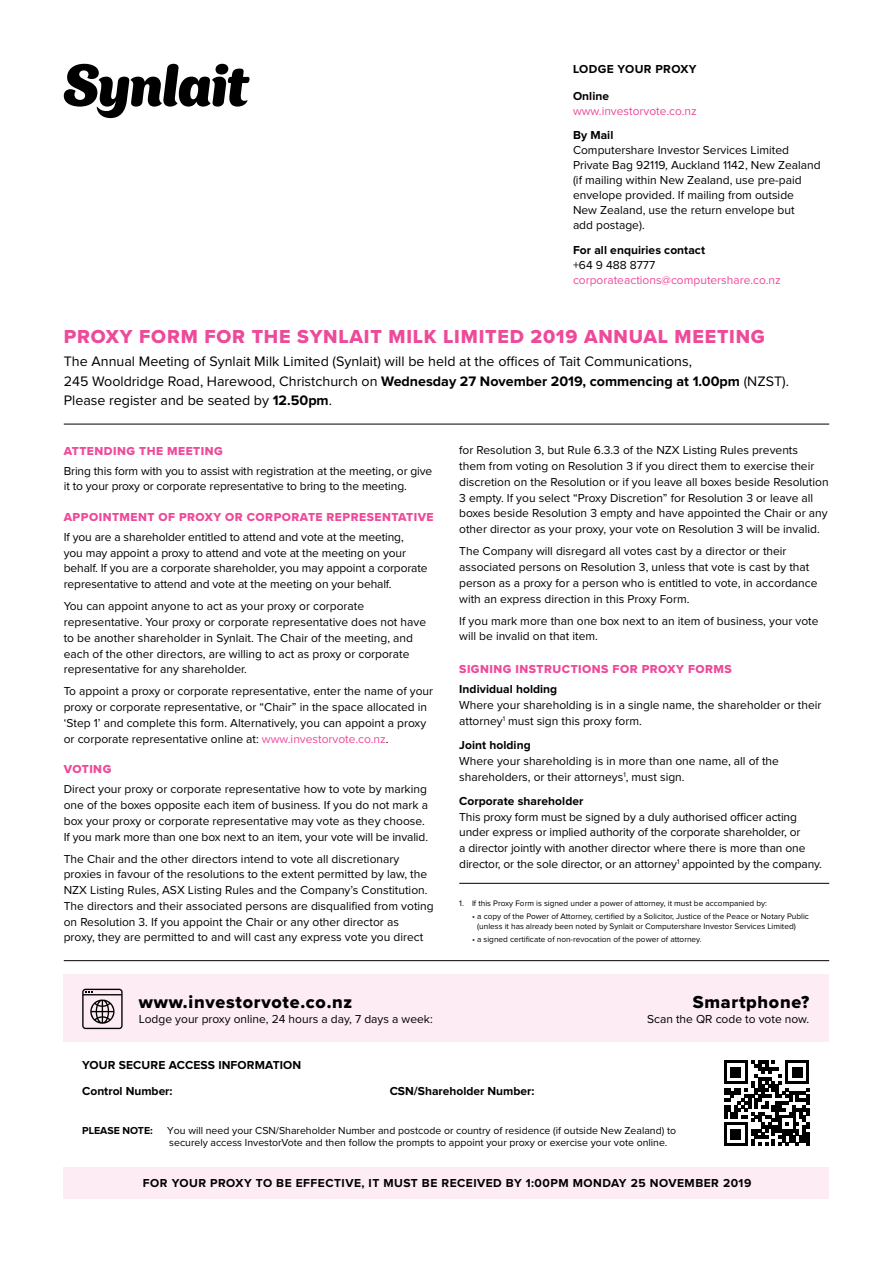
<style>
.page{position:relative;width:893px;height:1263px;background:#fff}
.page>*{position:absolute;margin:0;border:0;box-sizing:border-box;transform-origin:0 0}
.t1{font:19.5px "Proxima Nova Extrabld";letter-spacing:.04em;color:#ee4a9a}
.t2{font:18px "Proxima Nova Extrabld";letter-spacing:.04em;color:#000}
.t3{font:14.25px/19.5px "Proxima Nova";color:#000}
.t4{font:12px/15.8px "Proxima Nova";color:#000}
.t5{font:700 12px "Proxima Nova";letter-spacing:.005em;color:#000}
.t6{font:12px "Proxima Nova Extrabld";letter-spacing:.04em;color:#ee4a9a}
.t7{font:700 12px "Proxima Nova";letter-spacing:.04em;color:#000}
.t8{font:12px "Proxima Nova";color:#ee4a9a}
.t9{font:700 12px "Proxima Nova";letter-spacing:.03em;color:#000}
.t10{font:10.5px/12px "Proxima Nova";color:#000}
.t11{font:700 10.5px "Proxima Nova";color:#000}
.t12{font:8.25px/10.5px "Proxima Nova";color:#000}
.s1{font-weight:700}
.s2{color:#ee4a9a}
</style>
<div class="page">
<div style="left:64px;top:974px;width:765px;height:68px;background:#fdecf3"></div>
<div style="left:64px;top:1167px;width:765px;height:32px;background:#fdecf3"></div>
<svg style="left:64px;top:64px;width:186px;height:54px"></svg>
<svg style="left:724px;top:1060px;width:85px;height:86px"></svg>
<hr style="left:64px;top:424px;width:765px;height:1px;background:#000">
<hr style="left:64px;top:960px;width:765px;height:1px;background:#000">
<svg style="left:82px;top:989px;width:41px;height:40px"></svg>
<hr style="left:459px;top:883px;width:370px;height:1px;background:#000">
<p class="t9" style="left:573px;top:64px;width:125px">LODGE YOUR PROXY</p>
<p class="t5" style="left:573px;top:90px;width:38px">Online</p>
<p class="t8" style="left:573px;top:104px;width:125px">www.investorvote.co.nz</p>
<p class="t5" style="left:573px;top:130px;width:42px">By Mail</p>
<p class="t4" style="left:573px;top:143px;width:249px;line-height:15px">Computershare Investor Services Limited Private Bag 92119, Auckland 1142, New Zealand (if mailing within New Zealand, use pre-paid envelope provided. If mailing from outside New Zealand, use the return envelope but<br>add postage).</p>
<p class="t5" style="left:573px;top:244px;width:134px">For all enquiries contact</p>
<p class="t4" style="left:573px;top:257px;width:84px">+64 9 488 8777</p>
<p class="t8" style="left:573px;top:273px;width:209px">corporateactions@computershare.co.nz</p>
<h1 class="t1" style="left:64px;top:322px;width:703px">PROXY FORM FOR THE SYNLAIT MILK LIMITED 2019 ANNUAL MEETING</h1>
<p class="t3" style="left:64px;top:352px;width:727px">The Annual Meeting of Synlait Milk Limited (Synlait) will be held at the offices of Tait Communications,<br>245 Wooldridge Road, Harewood, Christchurch on <span class="s1">Wednesday 27 November 2019, commencing at 1.00pm</span> (NZST).<br>Please register and be seated by <span class="s1">12.50pm</span>.</p>
<p class="t6" style="left:64px;top:442px;width:161px">ATTENDING THE MEETING</p>
<p class="t4" style="left:64px;top:463px;width:370px">Bring this form with you to assist with registration at the meeting, or give it to your proxy or corporate representative to bring to the meeting.</p>
<p class="t6" style="left:64px;top:508px;width:371px">APPOINTMENT OF PROXY OR CORPORATE REPRESENTATIVE</p>
<p class="t4" style="left:64px;top:529px;width:365px">If you are a shareholder entitled to attend and vote at the meeting,<br>you may appoint a proxy to attend and vote at the meeting on your behalf. If you are a corporate shareholder, you may appoint a corporate representative to attend and vote at the meeting on your behalf.</p>
<p class="t4" style="left:64px;top:599px;width:364px">You can appoint anyone to act as your proxy or corporate representative. Your proxy or corporate representative does not have to be another shareholder in Synlait. The Chair of the meeting, and each of the other directors, are willing to act as proxy or corporate representative for any shareholder.</p>
<p class="t4" style="left:64px;top:684px;width:371px">To appoint a proxy or corporate representative, enter the name of your proxy or corporate representative, or “Chair” in the space allocated in ‘Step 1’ and complete this form. Alternatively, you can appoint a proxy or corporate representative online at: <span class="s2">www.investorvote.co.nz</span>.</p>
<p class="t6" style="left:64px;top:760px;width:49px">VOTING</p>
<p class="t4" style="left:64px;top:782px;width:366px">Direct your proxy or corporate representative how to vote by marking one of the boxes opposite each item of business. If you do not mark a box your proxy or corporate representative may vote as they choose.<br>If you mark more than one box next to an item, your vote will be invalid.</p>
<p class="t4" style="left:64px;top:851px;width:371px">The Chair and the other directors intend to vote all discretionary proxies in favour of the resolutions to the extent permitted by law, the NZX Listing Rules, ASX Listing Rules and the Company’s Constitution.<br>The directors and their associated persons are disqualified from voting on Resolution 3. If you appoint the Chair or any other director as<br>proxy, they are permitted to and will cast any express vote you direct</p>
<p class="t4" style="left:459px;top:443px;width:371px">for Resolution 3, but Rule 6.3.3 of the NZX Listing Rules prevents<br>them from voting on Resolution 3 if you direct them to exercise their discretion on the Resolution or if you leave all boxes beside Resolution 3 empty. If you select “Proxy Discretion” for Resolution 3 or leave all boxes beside Resolution 3 empty and have appointed the Chair or any other director as your proxy, your vote on Resolution 3 will be invalid.</p>
<p class="t4" style="left:459px;top:544px;width:360px">The Company will disregard all votes cast by a director or their associated persons on Resolution 3, unless that vote is cast by that person as a proxy for a person who is entitled to vote, in accordance with an express direction in this Proxy Form.</p>
<p class="t4" style="left:459px;top:613px;width:361px">If you mark more than one box next to an item of business, your vote will be invalid on that item.</p>
<p class="t6" style="left:459px;top:660px;width:274px">SIGNING INSTRUCTIONS FOR PROXY FORMS</p>
<p class="t5" style="left:459px;top:684px;width:100px">Individual holding</p>
<p class="t4" style="left:459px;top:697px;width:364px">Where your shareholding is in a single name, the shareholder or their attorney<sup>1</sup> must sign this proxy form.</p>
<p class="t5" style="left:459px;top:740px;width:73px">Joint holding</p>
<p class="t4" style="left:459px;top:753px;width:321px">Where your shareholding is in more than one name, all of the shareholders, or their attorneys<sup>1</sup>, must sign.</p>
<p class="t5" style="left:459px;top:795px;width:126px">Corporate shareholder</p>
<p class="t4" style="left:459px;top:809px;width:364px">This proxy form must be signed by a duly authorised officer acting under express or implied authority of the corporate shareholder, or<br>a director jointly with another director where there is more than one director, or the sole director, or an attorney<sup>1</sup> appointed by the company.</p>
<p class="t12" style="left:459px;top:898px;width:309px">1. If this Proxy Form is signed under a power of attorney, it must be accompanied by:</p>
<p class="t12" style="left:477px;top:911px;width:333px;text-indent:-5px">• a copy of the Power of Attorney, certified by a Solicitor, Justice of the Peace or Notary Public (unless it has already been noted by Synlait or Computershare Investor Services Limited)</p>
<p class="t12" style="left:472px;top:934px;width:231px">• a signed certificate of non-revocation of the power of attorney.</p>
<h2 class="t2" style="left:139px;top:988px;width:215px">www.investorvote.co.nz</h2>
<p class="t4" style="left:139px;top:1011px;width:295px">Lodge your proxy online, 24 hours a day, 7 days a week:</p>
<h2 class="t2" style="left:693px;top:988px;width:118px">Smartphone?</h2>
<p class="t4" style="left:647px;top:1011px;width:164px">Scan the QR code to vote now.</p>
<p class="t5" style="left:82px;top:1059px;width:221px">YOUR SECURE ACCESS INFORMATION</p>
<p class="t5" style="left:82px;top:1085px;width:92px">Control Number:</p>
<p class="t5" style="left:390px;top:1085px;width:146px">CSN/Shareholder Number:</p>
<p class="t11" style="left:82px;top:1125px;width:72px">PLEASE NOTE:</p>
<p class="t10" style="left:167px;top:1124px;width:510px">You will need your CSN/Shareholder Number and postcode or country of residence (if outside New Zealand) to securely access InvestorVote and then follow the prompts to appoint your proxy or exercise your vote online.</p>
<p class="t7" style="left:143px;top:1177px;width:610px">FOR YOUR PROXY TO BE EFFECTIVE, IT MUST BE RECEIVED BY 1:00PM MONDAY 25 NOVEMBER 2019</p>
</div>
